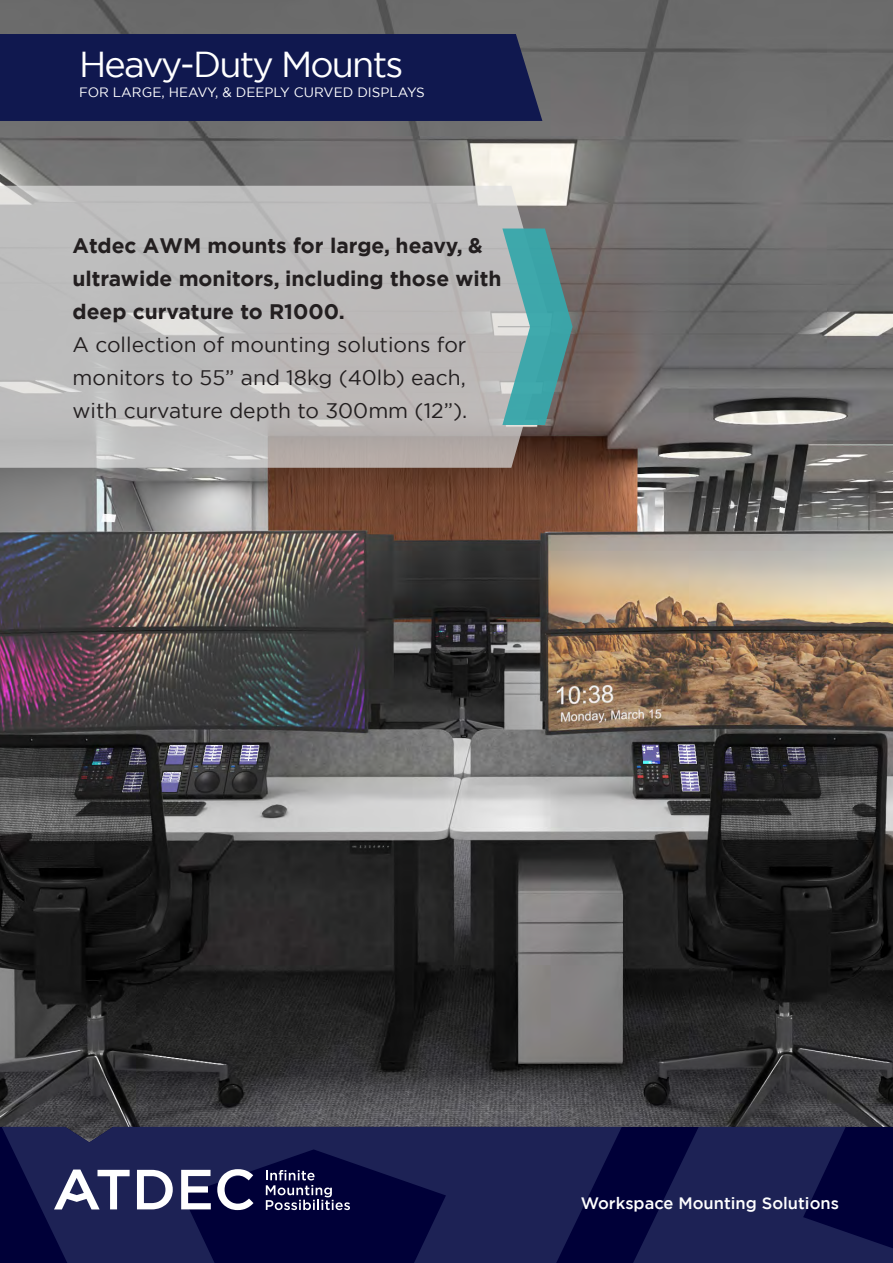
<style>
.page{position:relative;width:893px;height:1263px;background:#fff}
.page>*{position:absolute;margin:0;border:0;box-sizing:border-box;transform-origin:0 0}
.t1{font:36px "Gotham";letter-spacing:-.05em;color:#fff}
.t2{font:21px/33px "Gotham";color:#231f20;text-align:justify}
.t3{font:700 21px/33px "Gotham";color:#231f20}
.t4{font:500 16.5px "Gotham";color:#fff}
.t5{font:13.5px "Gotham";color:#fff}
</style>
<div class="page">
<img style="left:0;top:0;width:893px;height:1127px">
<svg style="left:2px;top:1127px;width:620px;height:136px;fill:#1d2255"></svg>
<svg style="left:633px;top:1127px;width:260px;height:136px"></svg>
<svg style="left:266px;top:1170px;width:84px;height:40px"></svg>
<svg style="left:54px;top:1169px;width:76px;height:40px"></svg>
<svg style="left:137px;top:1170px;width:36px;height:39px"></svg>
<svg style="left:181px;top:1170px;width:30px;height:39px"></svg>
<svg style="left:217px;top:1169px;width:36px;height:41px"></svg>
<div style="left:0;top:34px;width:542px;height:87px;background:#10184f"></div>
<svg style="left:0;top:186px;width:551px;height:282px;fill:#bcbcbc"></svg>
<svg style="left:502px;top:228px;width:71px;height:197px"></svg>
<p class="t1" style="left:79px;top:45px;width:326px">Heavy-Duty Mounts</p>
<p class="t5" style="left:79px;top:85px;width:347px">FOR LARGE, HEAVY, &amp; DEEPLY CURVED DISPLAYS</p>
<p class="t3" style="left:73px;top:229px;width:431px">Atdec AWM mounts for large, heavy, &amp; ultrawide monitors, including those with deep curvature to R1000.</p>
<p class="t2" style="left:73px;top:327px;width:396px">A collection of mounting solutions for monitors to 55” and 18kg (40lb) each, with curvature depth to 300mm (12”).</p>
<p class="t4" style="left:581px;top:1194px;width:260px">Workspace Mounting Solutions</p>
</div>
